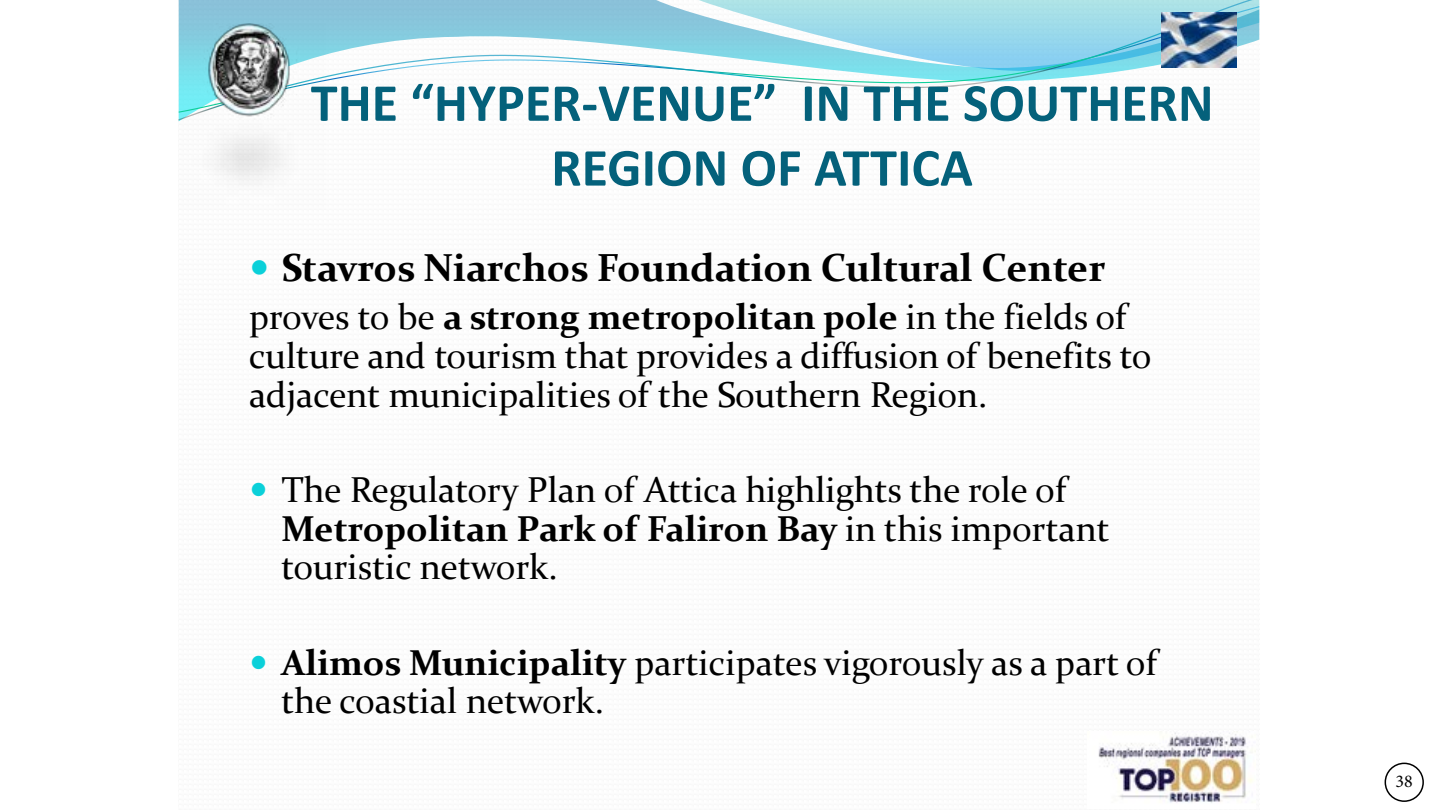
<style>
.page{position:relative;width:1438px;height:810px;background:#fff}
.page>*{position:absolute;margin:0;border:0;box-sizing:border-box;transform-origin:0 0}
.t1{font:700 54px/64.8px "Calibri";color:#04617b;text-align:center}
.t2{font:700 39px "Constantia";color:#000}
.t3{font:36px/38.8px "Constantia";color:#000}
.t4{font:18px "Minion Pro";color:#000}
.s1{font-weight:700}
</style>
<div class="page">
<svg style="left:179px;top:0;width:1073px;height:6px;background:#a0d4e1"></svg>
<svg style="left:179px;top:6px;width:1080px;height:83px"></svg>
<img style="left:1161px;top:12px;width:74px;height:56px">
<img style="left:179px;top:24px;width:147px;height:162px">
<img style="left:1098px;top:732px;width:155px;height:71px">
<div style="left:1384px;top:763px;width:39px;height:39px;border:2px solid #000;border-radius:50%"></div>
<h1 class="t1" style="left:311px;top:70px;width:904px">THE “HYPER-VENUE” IN THE SOUTHERN<br>REGION OF ATTICA</h1>
<p class="t2" style="left:281px;top:240px;width:825px">Stavros Niarchos Foundation Cultural Center</p>
<p class="t3" style="left:249px;top:296px;width:904px">proves to be <span class="s1">a strong metropolitan pole</span> in the fields of culture and tourism that provides a diffusion of benefits to adjacent municipalities of the Southern Region.</p>
<p class="t3" style="left:281px;top:468px;width:829px">The Regulatory Plan of Attica highlights the role of<br><span class="s1">Metropolitan Park of Faliron Bay</span> in this important touristic network.</p>
<p class="t3" style="left:281px;top:641px;width:876px"><span class="s1">Alimos Municipality</span> participates vigorously as a part of the coastial network.</p>
<p class="t4" style="left:1395px;top:770px;width:19px">38</p>
</div>
